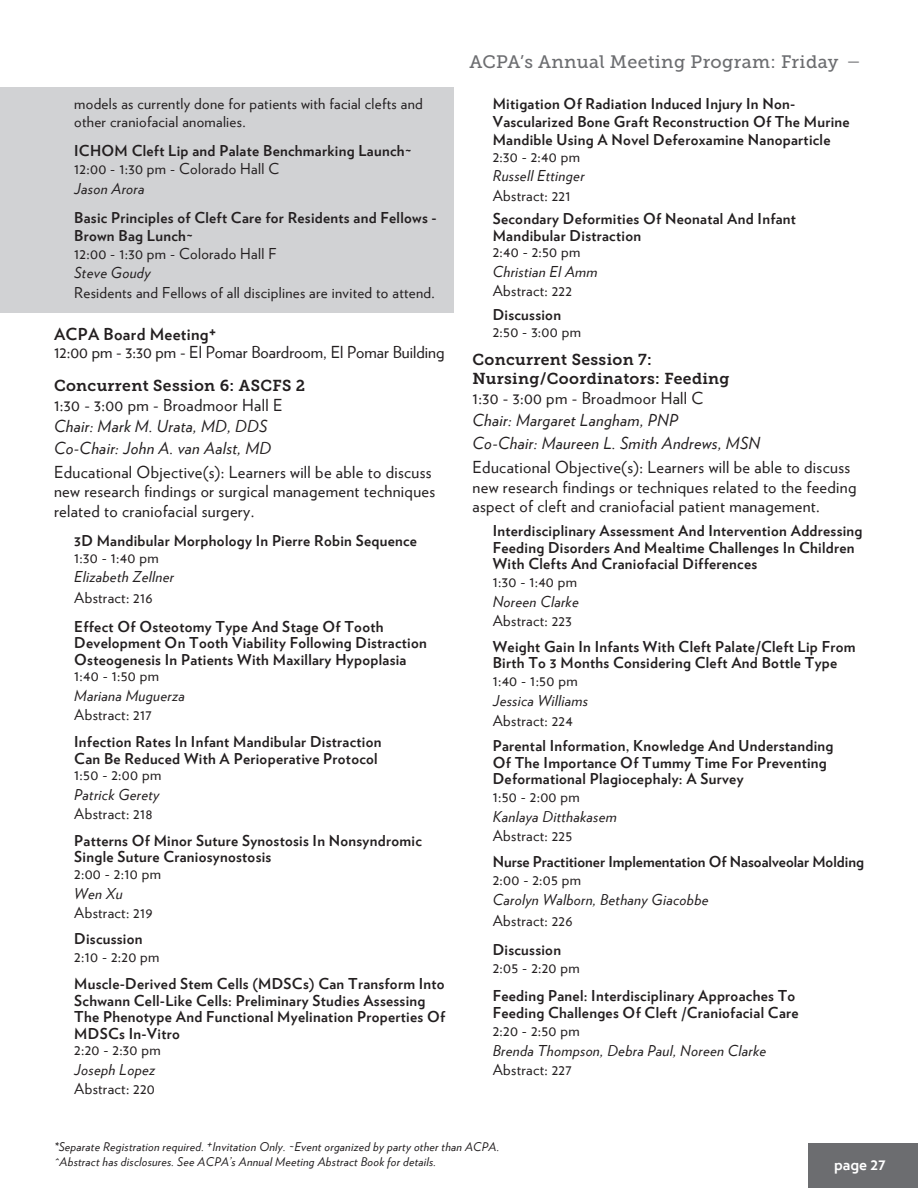
<style>
.page{position:relative;width:918px;height:1188px;background:#fff}
.page>*{position:absolute;margin:0;border:0;box-sizing:border-box;transform-origin:0 0}
.t1{font:18px "Museo Slab 500";letter-spacing:.02em;color:#6c6d70}
.t2{font:16.5px/19.8px "Verlag";letter-spacing:.02em;color:#231f20}
.t3{font:italic 16.5px/21.3px "Verlag";letter-spacing:.02em;color:#231f20}
.t4{font:16.5px "Verlag";color:#231f20}
.t5{font:700 16.5px "Verlag";letter-spacing:.02em;color:#231f20}
.t6{font:700 16.5px "Verlag";color:#fff}
.t7{font:15.75px/18.9px "Museo Slab 700";letter-spacing:.02em;color:#231f20}
.t8{font:700 15px/16.5px "Verlag";letter-spacing:.02em;color:#231f20}
.t9{font:15px/18px "Verlag";letter-spacing:.02em;color:#231f20}
.t10{font:italic 15px "Verlag";letter-spacing:.02em;color:#231f20}
.t11{font:700 15px "Verlag";color:#231f20}
.t12{font:italic 12px/14.4px "Verlag";letter-spacing:.02em;color:#231f20}
.s1{font-family:"Verlag";font-size:16.5px}
</style>
<div class="page">
<div style="left:808px;top:1143px;width:110px;height:45px;background:#6c6d70"></div>
<div style="left:0;top:87px;width:454px;height:226px;background:#d1d2d4"></div>
<p class="t9" style="left:74px;top:94px;width:350px">models as currently done for patients with facial clefts and other craniofacial anomalies.</p>
<p class="t8" style="left:74px;top:142px;width:339px">ICHOM Cleft Lip and Palate Benchmarking Launch~</p>
<p class="t9" style="left:74px;top:159px;width:206px">12:00 - 1:30 pm - Colorado Hall C</p>
<p class="t10" style="left:74px;top:177px;width:72px">Jason Arora</p>
<p class="t8" style="left:74px;top:207px;width:364px;line-height:18px">Basic Principles of Cleft Care for Residents and Fellows -<br>Brown Bag Lunch~</p>
<p class="t9" style="left:74px;top:243px;width:204px">12:00 - 1:30 pm - Colorado Hall F</p>
<p class="t10" style="left:74px;top:261px;width:78px">Steve Goudy</p>
<p class="t9" style="left:74px;top:282px;width:362px">Residents and Fellows of all disciplines are invited to attend.</p>
<p class="t5" style="left:54px;top:321px;width:164px">ACPA Board Meeting+</p>
<p class="t4" style="left:54px;top:340px;width:392px">12:00 pm - 3:30 pm - El Pomar Boardroom, El Pomar Building</p>
<p class="t7" style="left:54px;top:376px;width:253px">Concurrent Session 6: ASCFS 2</p>
<p class="t2" style="left:54px;top:394px;width:230px">1:30 - 3:00 pm - Broadmoor Hall E</p>
<p class="t3" style="left:54px;top:415px;width:219px">Chair: Mark M. Urata, MD, DDS<br>Co-Chair: John A. van Aalst, MD</p>
<p class="t2" style="left:54px;top:461px;width:383px">Educational Objective(s): Learners will be able to discuss new research findings or surgical management techniques related to craniofacial surgery.</p>
<p class="t8" style="left:74px;top:532px;width:344px">3D Mandibular Morphology In Pierre Robin Sequence</p>
<p class="t9" style="left:74px;top:547px;width:86px">1:30 - 1:40 pm</p>
<p class="t10" style="left:74px;top:565px;width:101px">Elizabeth Zellner</p>
<p class="t9" style="left:74px;top:588px;width:80px">Abstract: 216</p>
<p class="t8" style="left:74px;top:617px;width:354px">Effect Of Osteotomy Type And Stage Of Tooth<br>Development On Tooth Viability Following Distraction<br>Osteogenesis In Patients With Maxillary Hypoplasia</p>
<p class="t9" style="left:74px;top:666px;width:86px">1:40 - 1:50 pm</p>
<p class="t10" style="left:74px;top:684px;width:112px">Mariana Muguerza</p>
<p class="t9" style="left:74px;top:705px;width:79px">Abstract: 217</p>
<p class="t8" style="left:74px;top:733px;width:309px">Infection Rates In Infant Mandibular Distraction<br>Can Be Reduced With A Perioperative Protocol</p>
<p class="t9" style="left:74px;top:765px;width:89px">1:50 - 2:00 pm</p>
<p class="t10" style="left:74px;top:783px;width:87px">Patrick Gerety</p>
<p class="t9" style="left:74px;top:804px;width:80px">Abstract: 218</p>
<p class="t8" style="left:74px;top:831px;width:349px">Patterns Of Minor Suture Synostosis In Nonsyndromic<br>Single Suture Craniosynostosis</p>
<p class="t9" style="left:74px;top:864px;width:88px">2:00 - 2:10 pm</p>
<p class="t10" style="left:74px;top:882px;width:50px">Wen Xu</p>
<p class="t9" style="left:74px;top:903px;width:80px">Abstract: 219</p>
<p class="t8" style="left:74px;top:930px;width:70px">Discussion</p>
<p class="t9" style="left:74px;top:947px;width:87px">2:10 - 2:20 pm</p>
<p class="t8" style="left:74px;top:975px;width:372px">Muscle-Derived Stem Cells (MDSCs) Can Transform Into Schwann Cell-Like Cells: Preliminary Studies Assessing The Phenotype And Functional Myelination Properties Of MDSCs In-Vitro</p>
<p class="t9" style="left:74px;top:1040px;width:88px">2:20 - 2:30 pm</p>
<p class="t10" style="left:74px;top:1058px;width:83px">Joseph Lopez</p>
<p class="t9" style="left:74px;top:1079px;width:82px">Abstract: 220</p>
<p class="t1" style="left:469px;top:51px;width:392px">ACPA’s Annual Meeting Program: Friday <span class="s1">—</span></p>
<p class="t8" style="left:493px;top:94px;width:358px;line-height:18px">Mitigation Of Radiation Induced Injury In Non-<br>Vascularized Bone Graft Reconstruction Of The Murine<br>Mandible Using A Novel Deferoxamine Nanoparticle</p>
<p class="t9" style="left:493px;top:147px;width:89px">2:30 - 2:40 pm</p>
<p class="t10" style="left:493px;top:165px;width:93px">Russell Ettinger</p>
<p class="t9" style="left:493px;top:186px;width:79px">Abstract: 221</p>
<p class="t8" style="left:493px;top:210px;width:305px">Secondary Deformities Of Neonatal And Infant<br>Mandibular Distraction</p>
<p class="t9" style="left:493px;top:242px;width:89px">2:40 - 2:50 pm</p>
<p class="t10" style="left:493px;top:260px;width:106px">Christian El Amm</p>
<p class="t9" style="left:493px;top:281px;width:81px">Abstract: 222</p>
<p class="t8" style="left:493px;top:306px;width:70px">Discussion</p>
<p class="t9" style="left:493px;top:321px;width:90px">2:50 - 3:00 pm</p>
<p class="t7" style="left:472px;top:351px;width:259px">Concurrent Session 7:<br>Nursing/Coordinators: Feeding</p>
<p class="t2" style="left:472px;top:387px;width:232px">1:30 - 3:00 pm - Broadmoor Hall C</p>
<p class="t3" style="left:472px;top:408px;width:289px;line-height:22.4px">Chair: Margaret Langham, PNP<br>Co-Chair: Maureen L. Smith Andrews, MSN</p>
<p class="t2" style="left:472px;top:456px;width:386px">Educational Objective(s): Learners will be able to discuss new research findings or techniques related to the feeding aspect of cleft and craniofacial patient management.</p>
<p class="t8" style="left:493px;top:522px;width:371px">Interdisciplinary Assessment And Intervention Addressing<br>Feeding Disorders And Mealtime Challenges In Children<br>With Clefts And Craniofacial Differences</p>
<p class="t9" style="left:493px;top:572px;width:86px">1:30 - 1:40 pm</p>
<p class="t10" style="left:493px;top:590px;width:88px">Noreen Clarke</p>
<p class="t9" style="left:493px;top:611px;width:81px">Abstract: 223</p>
<p class="t8" style="left:493px;top:638px;width:364px">Weight Gain In Infants With Cleft Palate/Cleft Lip From<br>Birth To 3 Months Considering Cleft And Bottle Type</p>
<p class="t9" style="left:493px;top:671px;width:86px">1:40 - 1:50 pm</p>
<p class="t10" style="left:493px;top:689px;width:97px">Jessica Williams</p>
<p class="t9" style="left:493px;top:710px;width:81px">Abstract: 224</p>
<p class="t8" style="left:493px;top:737px;width:342px">Parental Information, Knowledge And Understanding<br>Of The Importance Of Tummy Time For Preventing<br>Deformational Plagiocephaly: A Survey</p>
<p class="t9" style="left:493px;top:787px;width:89px">1:50 - 2:00 pm</p>
<p class="t10" style="left:493px;top:805px;width:126px">Kanlaya Ditthakasem</p>
<p class="t9" style="left:493px;top:826px;width:81px">Abstract: 225</p>
<p class="t11" style="left:493px;top:850px;width:373px">Nurse Practitioner Implementation Of Nasoalveolar Molding</p>
<p class="t9" style="left:493px;top:870px;width:90px">2:00 - 2:05 pm</p>
<p class="t10" style="left:493px;top:888px;width:217px">Carolyn Walborn, Bethany Giacobbe</p>
<p class="t9" style="left:493px;top:911px;width:81px">Abstract: 226</p>
<p class="t8" style="left:493px;top:940px;width:70px">Discussion</p>
<p class="t9" style="left:493px;top:957px;width:89px">2:05 - 2:20 pm</p>
<p class="t8" style="left:493px;top:987px;width:307px">Feeding Panel: Interdisciplinary Approaches To<br>Feeding Challenges Of Cleft /Craniofacial Care</p>
<p class="t9" style="left:493px;top:1021px;width:89px">2:20 - 2:50 pm</p>
<p class="t10" style="left:493px;top:1039px;width:275px">Brenda Thompson, Debra Paul, Noreen Clarke</p>
<p class="t9" style="left:493px;top:1060px;width:81px">Abstract: 227</p>
<p class="t12" style="left:54px;top:1139px;width:447px">*Separate Registration required. +Invitation Only. ~Event organized by party other than ACPA. ^Abstract has disclosures. See ACPA’s Annual Meeting Abstract Book for details.</p>
<p class="t6" style="left:834px;top:1151px;width:53px">page 27</p>
</div>
